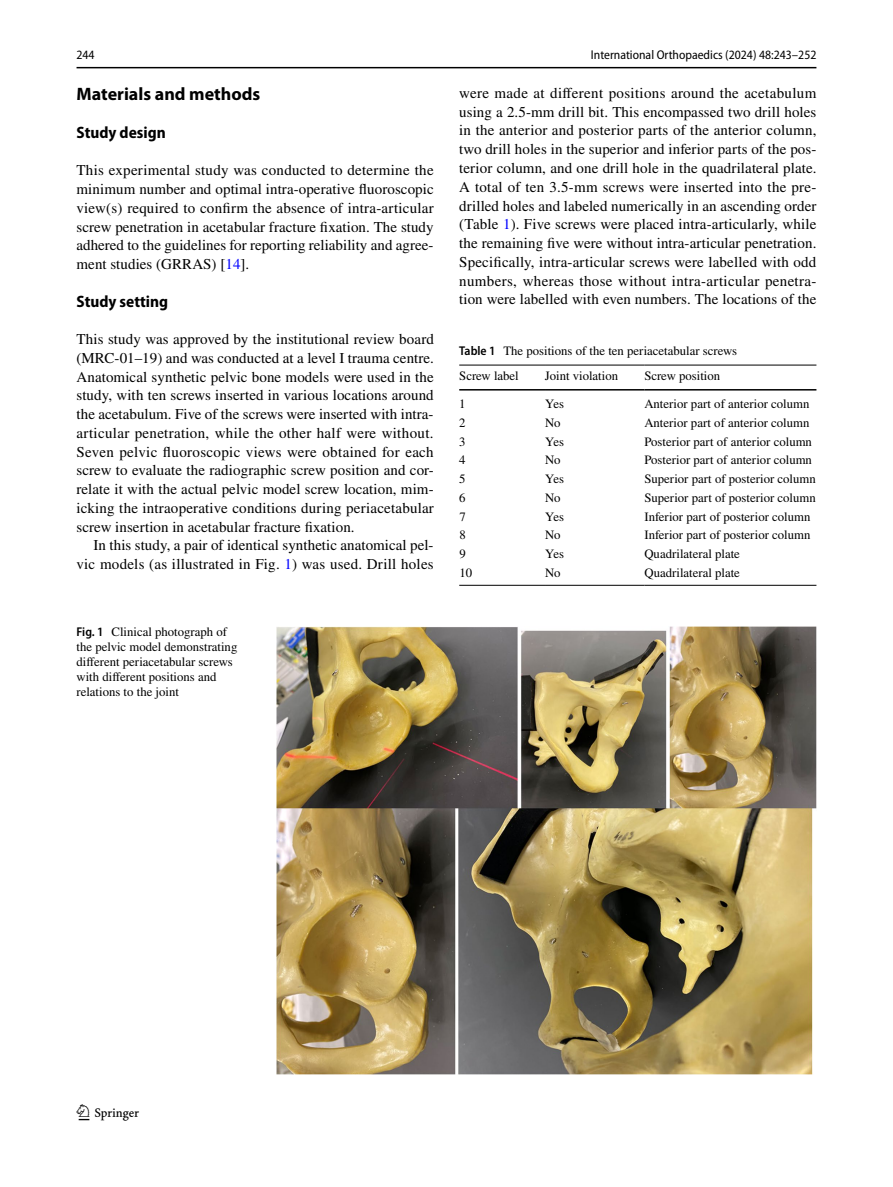
<style>
.page{position:relative;width:893px;height:1187px;background:#fff}
.page>*{position:absolute;margin:0;border:0;box-sizing:border-box;transform-origin:0 0}
.t1{font:22.5px "Springnew Regular 2";color:#000}
.t2{font:700 18px "Myriad Pro";color:#000}
.t3{font:700 semi-condensed 16.5px "Myriad Pro";color:#000}
.t4{font:15px/18.8px "STIX";letter-spacing:.005em;color:#000;text-align:justify}
.t5{font:12.75px/15px "STIX";color:#000}
.t6{font:semi-condensed 12.75px "Myriad Pro";color:#000}
.s1{color:#00f}
.s2{font-family:"Myriad Pro";font-weight:600;font-stretch:semi-condensed}
</style>
<div class="page">
<hr style="left:77px;top:67px;width:739px;height:1px;background:#000">
<img style="left:276px;top:626px;width:540px;height:447px">
<hr style="left:459px;top:364px;width:86px;height:1px;background:#000">
<hr style="left:459px;top:389px;width:86px;height:1px;background:#000">
<hr style="left:545px;top:364px;width:99px;height:1px;background:#000">
<hr style="left:545px;top:389px;width:99px;height:1px;background:#000">
<hr style="left:644px;top:364px;width:172px;height:1px;background:#000">
<hr style="left:644px;top:389px;width:172px;height:1px;background:#000">
<hr style="left:459px;top:585px;width:86px;height:1px;background:#000">
<hr style="left:545px;top:585px;width:99px;height:1px;background:#000">
<hr style="left:644px;top:585px;width:172px;height:1px;background:#000">
<p class="t6" style="left:77px;top:48px;width:20px">244</p>
<p class="t6" style="left:591px;top:48px;width:227px">International Orthopaedics (2024) 48:243–252</p>
<p class="t2" style="left:77px;top:82px;width:185px">Materials and methods</p>
<p class="t3" style="left:77px;top:123px;width:91px">Study design</p>
<p class="t4" style="left:77px;top:162px;width:359px">This experimental study was conducted to determine the minimum number and optimal intra-operative fluoroscopic view(s) required to confirm the absence of intra-articular screw penetration in acetabular fracture fixation. The study adhered to the guidelines for reporting reliability and agree&shy;ment studies (GRRAS) [<span class="s1">14</span>].</p>
<p class="t3" style="left:77px;top:292px;width:93px">Study setting</p>
<p class="t4" style="left:77px;top:330px;width:359px">This study was approved by the institutional review board (MRC-01–19) and was conducted at a level I trauma centre.<br>Anatomical synthetic pelvic bone models were used in the study, with ten screws inserted in various locations around the acetabulum. Five of the screws were inserted with intra&shy;articular penetration, while the other half were without.<br>Seven pelvic fluoroscopic views were obtained for each screw to evaluate the radiographic screw position and cor&shy;relate it with the actual pelvic model screw location, mim&shy;icking the intraoperative conditions during periacetabular screw insertion in acetabular fracture fixation.</p>
<p class="t4" style="left:77px;top:537px;width:359px;text-align:right">In this study, a pair of identical synthetic anatomical pel&shy;vic models (as illustrated in Fig. <span class="s1">1</span>) was used. Drill holes</p>
<p class="t5" style="left:77px;top:625px;width:162px"><span class="s2">Fig. 1</span> Clinical photograph of the pelvic model demonstrating different periacetabular screws with different positions and relations to the joint</p>
<p class="t4" style="left:459px;top:84px;width:359px">were made at different positions around the acetabulum using a 2.5-mm drill bit. This encompassed two drill holes in the anterior and posterior parts of the anterior column, two drill holes in the superior and inferior parts of the pos&shy;terior column, and one drill hole in the quadrilateral plate.<br>A total of ten 3.5-mm screws were inserted into the pre&shy;drilled holes and labeled numerically in an ascending order (Table <span class="s1">1</span>). Five screws were placed intra-articularly, while the remaining five were without intra-articular penetration.<br>Specifically, intra-articular screws were labelled with odd numbers, whereas those without intra-articular penetra&shy;tion were labelled with even numbers. The locations of the</p>
<p class="t5" style="left:459px;top:338px;width:279px;line-height:25.5px"><span class="s2">Table 1</span> The positions of the ten periacetabular screws<br>Screw label</p>
<p class="t5" style="left:545px;top:369px;width:75px">Joint violation</p>
<p class="t5" style="left:644px;top:369px;width:77px">Screw position</p>
<p class="t5" style="left:459px;top:397px;width:8px">1</p>
<p class="t5" style="left:545px;top:397px;width:20px">Yes</p>
<p class="t5" style="left:644px;top:397px;width:167px">Anterior part of anterior column</p>
<p class="t5" style="left:459px;top:416px;width:8px">2</p>
<p class="t5" style="left:545px;top:416px;width:17px">No</p>
<p class="t5" style="left:644px;top:416px;width:167px">Anterior part of anterior column</p>
<p class="t5" style="left:459px;top:434px;width:8px">3</p>
<p class="t5" style="left:545px;top:434px;width:20px">Yes</p>
<p class="t5" style="left:644px;top:434px;width:169px">Posterior part of anterior column</p>
<p class="t5" style="left:459px;top:453px;width:8px">4</p>
<p class="t5" style="left:545px;top:453px;width:17px">No</p>
<p class="t5" style="left:644px;top:453px;width:169px">Posterior part of anterior column</p>
<p class="t5" style="left:459px;top:472px;width:8px">5</p>
<p class="t5" style="left:545px;top:472px;width:20px">Yes</p>
<p class="t5" style="left:644px;top:472px;width:173px">Superior part of posterior column</p>
<p class="t5" style="left:459px;top:491px;width:8px">6</p>
<p class="t5" style="left:545px;top:491px;width:17px">No</p>
<p class="t5" style="left:644px;top:491px;width:173px">Superior part of posterior column</p>
<p class="t5" style="left:459px;top:509px;width:8px">7</p>
<p class="t5" style="left:545px;top:509px;width:20px">Yes</p>
<p class="t5" style="left:644px;top:509px;width:167px">Inferior part of posterior column</p>
<p class="t5" style="left:459px;top:528px;width:8px">8</p>
<p class="t5" style="left:545px;top:528px;width:17px">No</p>
<p class="t5" style="left:644px;top:528px;width:167px">Inferior part of posterior column</p>
<p class="t5" style="left:459px;top:547px;width:8px">9</p>
<p class="t5" style="left:545px;top:547px;width:20px">Yes</p>
<p class="t5" style="left:644px;top:547px;width:97px">Quadrilateral plate</p>
<p class="t5" style="left:459px;top:566px;width:14px">10</p>
<p class="t5" style="left:545px;top:566px;width:17px">No</p>
<p class="t5" style="left:644px;top:566px;width:97px">Quadrilateral plate</p>
<h1 class="t1" style="left:79px;top:1104px;width:62px">1 3</h1>
</div>
